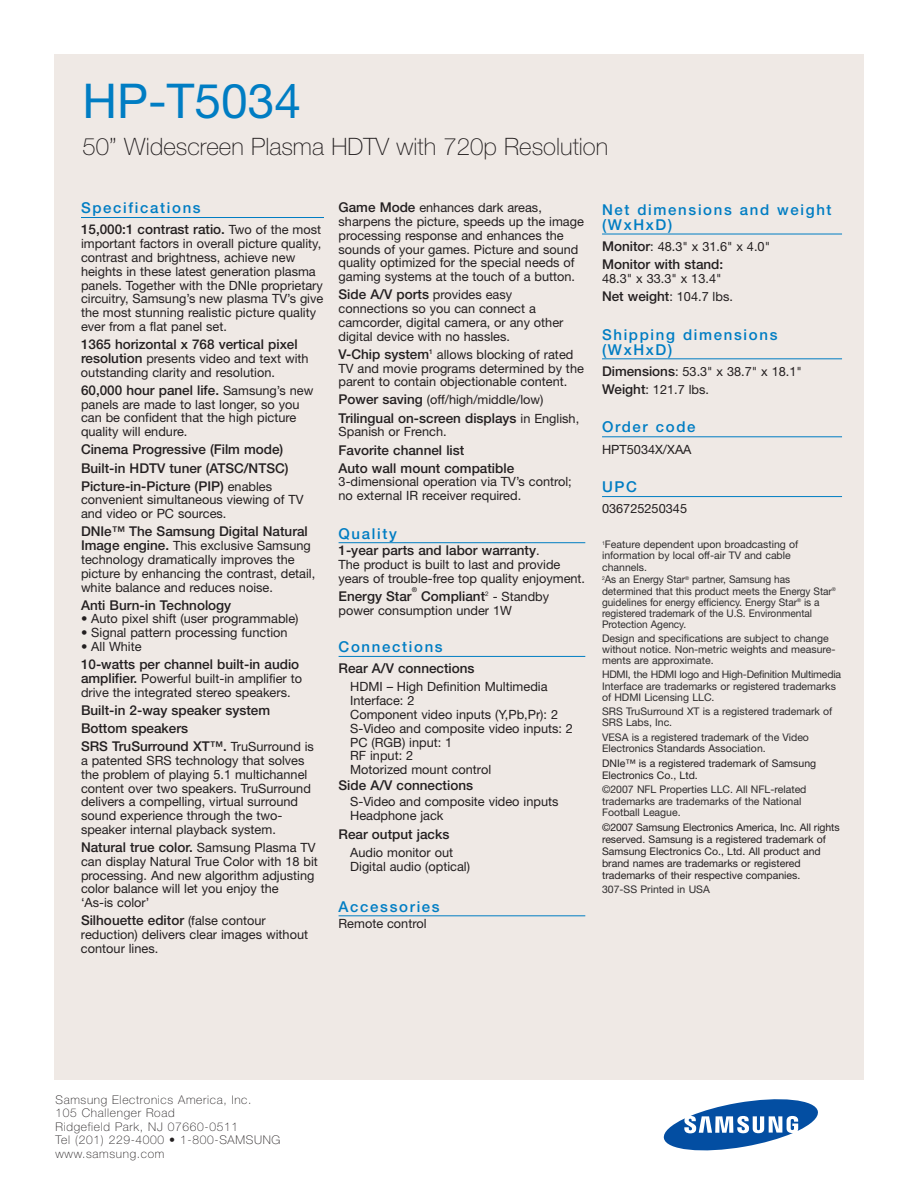
<style>
.page{position:relative;width:918px;height:1188px;background:#fff}
.page>*{position:absolute;margin:0;border:0;box-sizing:border-box;transform-origin:0 0}
.t1{font:48px "Helvetica Neue";color:#007dc3}
.t2{font:100 24px "Helvetica Neue";color:#231f20}
.t3{font:500 15px/15px "Helvetica Neue";letter-spacing:.11em;color:#007dc3}
.t4{font:500 13.5px/18.1px "Helvetica Neue";color:#231f20}
.t5{font:12.75px/13.8px "Helvetica Neue";color:#231f20}
.t6{font:100 12px/13.5px "Helvetica Neue";letter-spacing:.055em;color:#231f20}
.t7{font:10.5px/11.2px "Helvetica Neue";color:#2e2c2d}
.t8{font:10.5px/12px "Helvetica Neue";color:#231f20}
.t9{font:10.5px/11.2px "Helvetica Neue";color:#2e2c2d;scale:.96 1}
.t10{font:500 6.75px "Helvetica Neue";color:#231f20}
.s1{font-weight:400;font-size:12.75px}
.s2{font-weight:500;font-size:13.5px}
</style>
<div class="page">
<div style="left:54px;top:54px;width:810px;height:1026px;background:#efe9e5"></div>
<svg style="left:664px;top:1099px;width:154px;height:51px"></svg>
<hr style="left:81px;top:217px;width:243px;height:1px;background:#007dc3">
<hr style="left:339px;top:542px;width:246px;height:1px;background:#007dc3">
<hr style="left:339px;top:656px;width:246px;height:1px;background:#007dc3">
<hr style="left:339px;top:916px;width:246px;height:1px;background:#007dc3">
<hr style="left:602px;top:234px;width:240px;height:1px;background:#007dc3">
<hr style="left:602px;top:359px;width:240px;height:1px;background:#007dc3">
<hr style="left:602px;top:437px;width:240px;height:1px;background:#007dc3">
<hr style="left:602px;top:496px;width:240px;height:1px;background:#007dc3">
<h1 class="t1" style="left:82px;top:84px;width:220px">HP-T5034</h1>
<h2 class="t2" style="left:82px;top:138px;width:527px">50” Widescreen Plasma HDTV with 720p Resolution</h2>
<p class="t3" style="left:81px;top:202px;width:121px">Specifications</p>
<p class="t4" style="left:81px;top:222px;width:242px">15,000:1 contrast ratio. <span class="s1">Two of the most</span></p>
<p class="t5" style="left:81px;top:238px;width:244px">important factors in overall picture quality, contrast and brightness, achieve new heights in these latest generation plasma panels. Together with the DNIe proprietary circuitry, Samsung’s new plasma TV’s give the most stunning realistic picture quality ever from a flat panel set.</p>
<p class="t4" style="left:81px;top:337px;width:218px">1365 horizontal x 768 vertical pixel</p>
<p class="t5" style="left:81px;top:353px;width:229px"><span class="s2">resolution</span> presents video and text with outstanding clarity and resolution.</p>
<p class="t4" style="left:81px;top:382px;width:234px">60,000 hour panel life. <span class="s1">Samsung’s new</span></p>
<p class="t5" style="left:81px;top:399px;width:220px">panels are made to last longer, so you can be confident that the high picture quality will endure.</p>
<p class="t4" style="left:81px;top:442px;width:209px">Cinema Progressive (Film mode)<br>Built-in HDTV tuner (ATSC/NTSC)<br>Picture-in-Picture (PIP) <span class="s1">enables</span></p>
<p class="t5" style="left:81px;top:494px;width:224px">convenient simultaneous viewing of TV and video or PC sources.</p>
<p class="t4" style="left:81px;top:524px;width:228px">DNIe™ The Samsung Digital Natural</p>
<p class="t5" style="left:81px;top:540px;width:236px"><span class="s2">Image engine.</span> This exclusive Samsung technology dramatically improves the picture by enhancing the contrast, detail, white balance and reduces noise.</p>
<p class="t4" style="left:81px;top:597px;width:152px">Anti Burn-in Technology</p>
<p class="t5" style="left:81px;top:613px;width:219px">• Auto pixel shift (user programmable)</p>
<p class="t5" style="left:81px;top:627px;width:208px">• Signal pattern processing function</p>
<p class="t5" style="left:81px;top:641px;width:62px">• All White</p>
<p class="t4" style="left:81px;top:657px;width:220px">10-watts per channel built-in audio</p>
<p class="t5" style="left:81px;top:673px;width:223px"><span class="s2">amplifier.</span> Powerful built-in amplifier to drive the integrated stereo speakers.</p>
<p class="t4" style="left:81px;top:702px;width:235px">Built-in 2-way speaker system<br>Bottom speakers<br>SRS TruSurround XT™. <span class="s1">TruSurround is</span></p>
<p class="t5" style="left:81px;top:755px;width:231px">a patented SRS technology that solves the problem of playing 5.1 multichannel content over two speakers. TruSurround delivers a compelling, virtual surround sound experience through the two&shy;speaker internal playback system.</p>
<p class="t4" style="left:81px;top:839px;width:236px">Natural true color. <span class="s1">Samsung Plasma TV</span></p>
<p class="t5" style="left:81px;top:856px;width:238px">can display Natural True Color with 18 bit processing. And new algorithm adjusting color balance will let you enjoy the<br>‘As-is color’</p>
<p class="t4" style="left:81px;top:913px;width:186px">Silhouette editor <span class="s1">(false contour</span></p>
<p class="t5" style="left:81px;top:929px;width:229px">reduction) delivers clear images without contour lines.</p>
<p class="t5" style="left:339px;top:202px;width:247px"><span class="s2">Game Mode</span> enhances dark areas, sharpens the picture, speeds up the image processing response and enhances the sounds of your games. Picture and sound quality optimized for the special needs of gaming systems at the touch of a button.</p>
<p class="t4" style="left:339px;top:287px;width:175px">Side A/V ports <span class="s1">provides easy</span></p>
<p class="t5" style="left:339px;top:303px;width:226px">connections so you can connect a camcorder, digital camera, or any other digital device with no hassles.</p>
<p class="t5" style="left:339px;top:349px;width:247px"><span class="s2">V-Chip system</span><sup>1</sup> allows blocking of rated<br>TV and movie programs determined by the parent to contain objectionable content.</p>
<p class="t5" style="left:339px;top:394px;width:206px"><span class="s2">Power saving</span> (off/high/middle/low)</p>
<p class="t4" style="left:339px;top:410px;width:242px">Trilingual on-screen displays <span class="s1">in English,</span></p>
<p class="t5" style="left:339px;top:426px;width:110px">Spanish or French.</p>
<p class="t4" style="left:339px;top:442px;width:177px">Favorite channel list<br>Auto wall mount compatible</p>
<p class="t5" style="left:339px;top:476px;width:235px">3-dimensional operation via TV’s control; no external IR receiver required.</p>
<p class="t3" style="left:339px;top:528px;width:60px">Quality</p>
<p class="t4" style="left:339px;top:543px;width:203px">1-year parts and labor warranty<span class="s1">.</span></p>
<p class="t5" style="left:339px;top:559px;width:248px">The product is built to last and provide years of trouble-free top quality enjoyment.</p>
<p class="t4" style="left:339px;top:588px;width:75px">Energy Star</p>
<p class="t10" style="left:412px;top:587px;width:7px">®</p>
<p class="t4" style="left:421px;top:588px;width:129px">Compliant<sup>2</sup> <span class="s1">- Standby</span></p>
<p class="t5" style="left:339px;top:604px;width:175px">power consumption under 1W</p>
<p class="t3" style="left:339px;top:641px;width:106px">Connections</p>
<p class="t4" style="left:339px;top:661px;width:138px">Rear A/V connections</p>
<p class="t5" style="left:350px;top:681px;width:224px">HDMI – High Definition Multimedia<br>Interface: 2<br>Component video inputs (Y,Pb,Pr): 2<br>S-Video and composite video inputs: 2<br>PC (RGB) input: 1<br>RF input: 2<br>Motorized mount control</p>
<p class="t4" style="left:339px;top:778px;width:136px">Side A/V connections</p>
<p class="t5" style="left:350px;top:796px;width:210px">S-Video and composite video inputs<br>Headphone jack</p>
<p class="t4" style="left:339px;top:827px;width:112px">Rear output jacks</p>
<p class="t5" style="left:350px;top:847px;width:121px">Audio monitor out<br>Digital audio (optical)</p>
<p class="t3" style="left:339px;top:901px;width:103px">Accessories</p>
<p class="t5" style="left:339px;top:918px;width:89px">Remote control</p>
<p class="t3" style="left:602px;top:203px;width:231px">Net dimensions and weight (WxHxD)</p>
<p class="t5" style="left:602px;top:241px;width:170px"><span class="s2">Monitor</span>: 48.3" x 31.6" x 4.0"</p>
<p class="t4" style="left:602px;top:256px;width:123px">Monitor with stand:</p>
<p class="t5" style="left:602px;top:271px;width:132px;line-height:18.1px">48.3" x 33.3" x 13.4"<br><span class="s2">Net weight</span>: 104.7 lbs.</p>
<p class="t3" style="left:602px;top:328px;width:177px">Shipping dimensions (WxHxD)</p>
<p class="t5" style="left:602px;top:363px;width:201px;line-height:18.1px"><span class="s2">Dimensions</span>: 53.3" x 38.7" x 18.1"<br><span class="s2">Weight</span>: 121.7 lbs.</p>
<p class="t3" style="left:602px;top:421px;width:95px">Order code</p>
<p class="t5" style="left:602px;top:443px;width:91px">HPT5034X/XAA</p>
<p class="t3" style="left:602px;top:481px;width:36px">UPC</p>
<p class="t5" style="left:602px;top:503px;width:87px">036725250345</p>
<p class="t7" style="left:602px;top:540px;width:198px"><sup>1</sup>Feature dependent upon broadcasting of information by local off-air TV and cable channels.</p>
<p class="t9" style="left:602px;top:575px;width:245px"><sup>2</sup>As an Energy Star<sup>®</sup> partner, Samsung has determined that this product meets the Energy Star<sup>® </sup>guidelines for energy efficiency. Energy Star<sup>®</sup> is a registered trademark of the U.S. Environmental Protection Agency.</p>
<p class="t7" style="left:602px;top:633px;width:235px">Design and specifications are subject to change without notice. Non-metric weights and measure&shy;ments are approximate.</p>
<p class="t7" style="left:602px;top:670px;width:241px">HDMI, the HDMI logo and High-Definition Multimedia<br>Interface are trademarks or registered trademarks of HDMI Licensing LLC.</p>
<p class="t7" style="left:602px;top:707px;width:232px">SRS TruSurround XT is a registered trademark of<br>SRS Labs, Inc.</p>
<p class="t7" style="left:602px;top:732px;width:208px">VESA is a registered trademark of the Video<br>Electronics Standards Association.</p>
<p class="t8" style="left:602px;top:758px;width:216px">DNIe™ is a registered trademark of Samsung<br>Electronics Co., Ltd.</p>
<p class="t7" style="left:602px;top:785px;width:206px">©2007 NFL Properties LLC. All NFL-related trademarks are trademarks of the National<br>Football League.</p>
<p class="t8" style="left:602px;top:822px;width:239px">©2007 Samsung Electronics America, Inc. All rights reserved. Samsung is a registered trademark of Samsung Electronics Co., Ltd. All product and brand names are trademarks or registered trademarks of their respective companies.</p>
<p class="t7" style="left:602px;top:885px;width:109px">307-SS Printed in USA</p>
<p class="t6" style="left:56px;top:1094px;width:226px">Samsung Electronics America, Inc.<br>105 Challenger Road<br>Ridgefield Park, NJ 07660-0511<br>Tel (201) 229-4000 • 1-800-SAMSUNG www.samsung.com</p>
</div>
